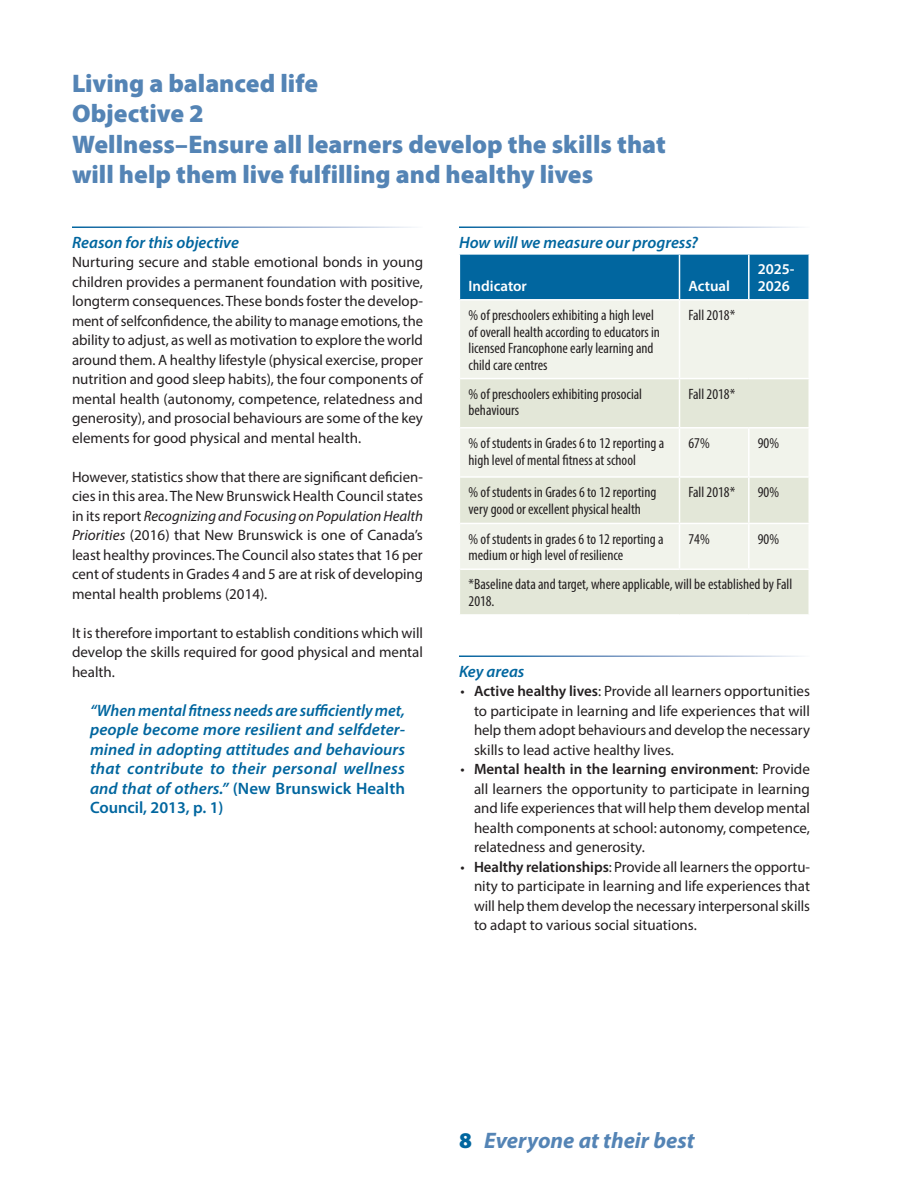
<style>
.page{position:relative;width:918px;height:1188px;background:#fff}
.page>*{position:absolute;margin:0;border:0;box-sizing:border-box;transform-origin:0 0}
.Heading_2{font:900 25.5px/30.6px "Myriad Pro";color:#5484b5}
.t1{font:italic 700 22.5px "Myriad Pro";color:#5484b5}
.quote{font:italic 600 16.5px/19.5px "Myriad Pro";letter-spacing:.015em;color:#01669f;text-align:justify}
.Heading_3{font:italic 600 16.5px "Myriad Pro";color:#01669f}
.text{font:15px/19.5px "Myriad Pro";color:#231f20;text-align:justify}
.table_text{font:condensed 15px/16.5px "Myriad Pro";color:#231f20}
.table_head{font:600 15px/16.5px "Myriad Pro";color:#fff}
.s1{font-style:italic}
.s2{font-style:normal}
.s3{font-weight:600}
.s4{font-weight:900;font-style:normal;color:#01669f}
</style>
<div class="page">
<div style="left:460px;top:255px;width:348px;height:44px;background:#01669f"></div>
<div style="left:460px;top:301px;width:348px;height:77px;background:#f1f3eb"></div>
<svg style="left:460px;top:379px;width:348px;height:235px;background:#e8ebdf"></svg>
<hr style="left:679px;top:255px;width:1px;height:44px;background:#fff">
<hr style="left:748px;top:255px;width:2px;height:44px;background:#fff">
<hr style="left:679px;top:301px;width:1px;height:77px;background:#fff">
<hr style="left:679px;top:379px;width:1px;height:48px;background:#fff">
<hr style="left:460px;top:427px;width:220px;height:2px;background:#fff">
<hr style="left:680px;top:427px;width:69px;height:2px;background:#fff">
<hr style="left:679px;top:429px;width:1px;height:47px;background:#fff">
<hr style="left:749px;top:427px;width:61px;height:2px;background:#fff">
<hr style="left:748px;top:429px;width:2px;height:47px;background:#fff">
<hr style="left:460px;top:476px;width:220px;height:2px;background:#fff">
<hr style="left:680px;top:476px;width:69px;height:2px;background:#fff">
<hr style="left:679px;top:478px;width:1px;height:45px;background:#fff">
<hr style="left:749px;top:476px;width:61px;height:2px;background:#fff">
<hr style="left:748px;top:478px;width:2px;height:45px;background:#fff">
<hr style="left:460px;top:523px;width:220px;height:1px;background:#fff">
<hr style="left:680px;top:523px;width:69px;height:1px;background:#fff">
<hr style="left:679px;top:524px;width:1px;height:44px;background:#fff">
<hr style="left:749px;top:523px;width:61px;height:1px;background:#fff">
<hr style="left:748px;top:524px;width:2px;height:44px;background:#fff">
<hr style="left:460px;top:568px;width:220px;height:2px;background:#fff">
<hr style="left:680px;top:568px;width:69px;height:2px;background:#fff">
<hr style="left:749px;top:568px;width:61px;height:2px;background:#fff">
<h2 class="Heading_2" style="left:72px;top:67px;width:595px">Living a balanced life<br>Objective 2<br>Wellness–Ensure all learners develop the skills that will help them live fulfilling and healthy lives</h2>
<h3 class="Heading_3" style="left:72px;top:231px;width:168px">Reason for this objective</h3>
<p class="text" style="left:72px;top:252px;width:353px">Nurturing secure and stable emotional bonds in young children provides a permanent foundation with positive, longterm consequences. These bonds foster the develop&shy;ment of selfconfidence, the ability to manage emotions, the ability to adjust, as well as motivation to explore the world around them. A healthy lifestyle (physical exercise, proper nutrition and good sleep habits), the four components of mental health (autonomy, competence, relatedness and generosity), and prosocial behaviours are some of the key elements for good physical and mental health.</p>
<p class="text" style="left:72px;top:466px;width:353px">However, statistics show that there are significant deficien&shy;cies in this area. The New Brunswick Health Council states in its report <span class="s1">Recognizing and Focusing on Population Health Priorities</span> (2016) that New Brunswick is one of Canada’s least healthy provinces. The Council also states that 16 per cent of students in Grades 4 and 5 are at risk of developing mental health problems (2014).</p>
<p class="text" style="left:72px;top:622px;width:353px">It is therefore important to establish conditions which will develop the skills required for good physical and mental health.</p>
<p class="quote" style="left:90px;top:700px;width:317px">“When mental fitness needs are sufficiently met, people become more resilient and selfdeter&shy;mined in adopting attitudes and behaviours that contribute to their personal wellness and that of others.” <span class="s2">(New Brunswick Health Council, 2013, p. 1)</span></p>
<h3 class="Heading_3" style="left:459px;top:231px;width:241px">How will we measure our progress?</h3>
<p class="table_head" style="left:469px;top:277px;width:60px">Indicator</p>
<p class="table_head" style="left:688px;top:277px;width:43px">Actual</p>
<p class="table_head" style="left:758px;top:261px;width:38px">2025-<br>2026</p>
<p class="table_text" style="left:469px;top:307px;width:193px">% of preschoolers exhibiting a high level of overall health according to educators in licensed Francophone early learning and child care centres</p>
<p class="table_text" style="left:688px;top:307px;width:48px">Fall 2018*</p>
<p class="table_text" style="left:469px;top:385px;width:175px">% of preschoolers exhibiting prosocial behaviours</p>
<p class="table_text" style="left:688px;top:385px;width:48px">Fall 2018*</p>
<p class="table_text" style="left:469px;top:435px;width:197px">% of students in Grades 6 to 12 reporting a high level of mental fitness at school</p>
<p class="table_text" style="left:688px;top:435px;width:23px">67%</p>
<p class="table_text" style="left:758px;top:435px;width:23px">90%</p>
<p class="table_text" style="left:469px;top:484px;width:189px">% of students in Grades 6 to 12 reporting very good or excellent physical health</p>
<p class="table_text" style="left:688px;top:484px;width:48px">Fall 2018*</p>
<p class="table_text" style="left:758px;top:484px;width:23px">90%</p>
<p class="table_text" style="left:469px;top:530px;width:197px">% of students in grades 6 to 12 reporting a medium or high level of resilience</p>
<p class="table_text" style="left:688px;top:530px;width:23px">74%</p>
<p class="table_text" style="left:758px;top:530px;width:23px">90%</p>
<p class="table_text" style="left:469px;top:576px;width:325px">*Baseline data and target, where applicable, will be established by Fall<br>2018.</p>
<h3 class="Heading_3" style="left:459px;top:660px;width:67px">Key areas</h3>
<p class="text" style="left:474px;top:681px;width:338px;text-indent:-14px">• <span class="s3">Active healthy lives</span>: Provide all learners opportunities to participate in learning and life experiences that will help them adopt behaviours and develop the necessary skills to lead active healthy lives.</p>
<p class="text" style="left:474px;top:759px;width:338px;text-indent:-14px">• <span class="s3">Mental health in the learning environment</span>: Provide all learners the opportunity to participate in learning and life experiences that will help them develop mental health components at school: autonomy, competence, relatedness and generosity.</p>
<p class="text" style="left:474px;top:856px;width:338px;text-indent:-14px">• <span class="s3">Healthy relationships</span>: Provide all learners the opportu&shy;nity to participate in learning and life experiences that will help them develop the necessary interpersonal skills to adapt to various social situations.</p>
<h2 class="t1" style="left:459px;top:1125px;width:237px"><span class="s4">8</span> Everyone at their best</h2>
</div>
